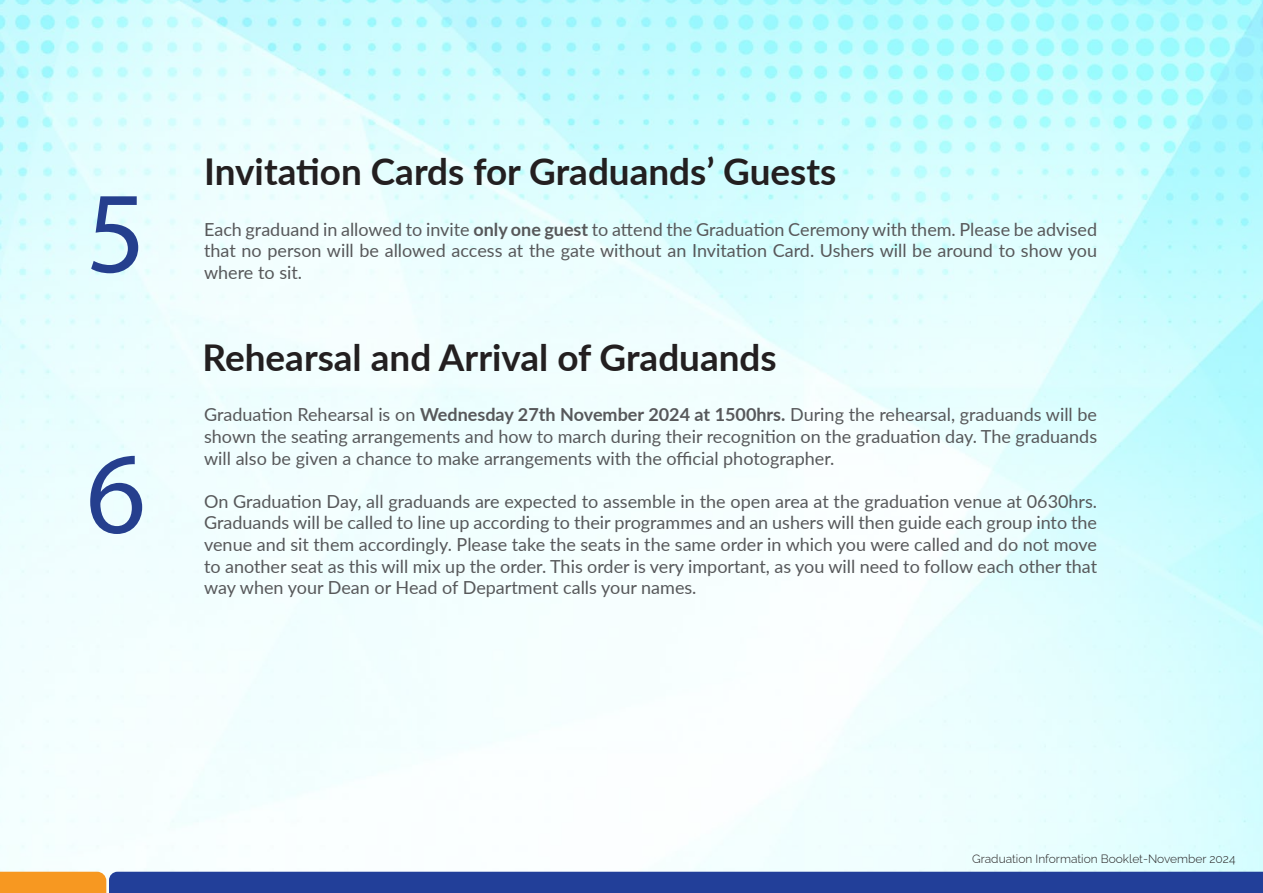
<style>
.page{position:relative;width:1263px;height:893px;background:#fff}
.page>*{position:absolute;margin:0;border:0;box-sizing:border-box;transform-origin:0 0}
.t1{font:116.4px "Myriad Pro";color:#253f8e}
.t2{font:700 36.9px "Lato";color:#231f20}
.t3{font:18px/21.6px "Lato";color:#57585a;text-align:justify}
.t4{font:300 12px "Raleway";color:#231f20}
.s1{font-weight:700}
</style>
<div class="page">
<img style="left:0;top:0;width:1263px;height:872px">
<svg style="left:0;top:872px;width:1263px;height:21px;background:#34478f"></svg>
<p class="t1" style="left:86px;top:161px;width:61px">5</p>
<p class="t1" style="left:86px;top:422px;width:61px">6</p>
<p class="t2" style="left:204px;top:144px;width:634px">Invitation Cards for Graduands’ Guests</p>
<p class="t3" style="left:204px;top:217px;width:894px">Each graduand in allowed to invite <span class="s1">only one guest</span> to attend the Graduation Ceremony with them. Please be advised that no person will be allowed access at the gate without an Invitation Card. Ushers will be around to show you where to sit.</p>
<p class="t2" style="left:203px;top:330px;width:576px">Rehearsal and Arrival of Graduands</p>
<p class="t3" style="left:204px;top:403px;width:894px">Graduation Rehearsal is on <span class="s1">Wednesday 27th November 2024 at 1500hrs.</span> During the rehearsal, graduands will be shown the seating arrangements and how to march during their recognition on the graduation day. The graduands will also be given a chance to make arrangements with the official photographer.</p>
<p class="t3" style="left:204px;top:490px;width:894px">On Graduation Day, all graduands are expected to assemble in the open area at the graduation venue at 0630hrs.<br>Graduands will be called to line up according to their programmes and an ushers will then guide each group into the venue and sit them accordingly. Please take the seats in the same order in which you were called and do not move to another seat as this will mix up the order. This order is very important, as you will need to follow each other that way when your Dean or Head of Department calls your names.</p>
<p class="t4" style="left:972px;top:849px;width:265px">Graduation Information Booklet-November 2024</p>
</div>
